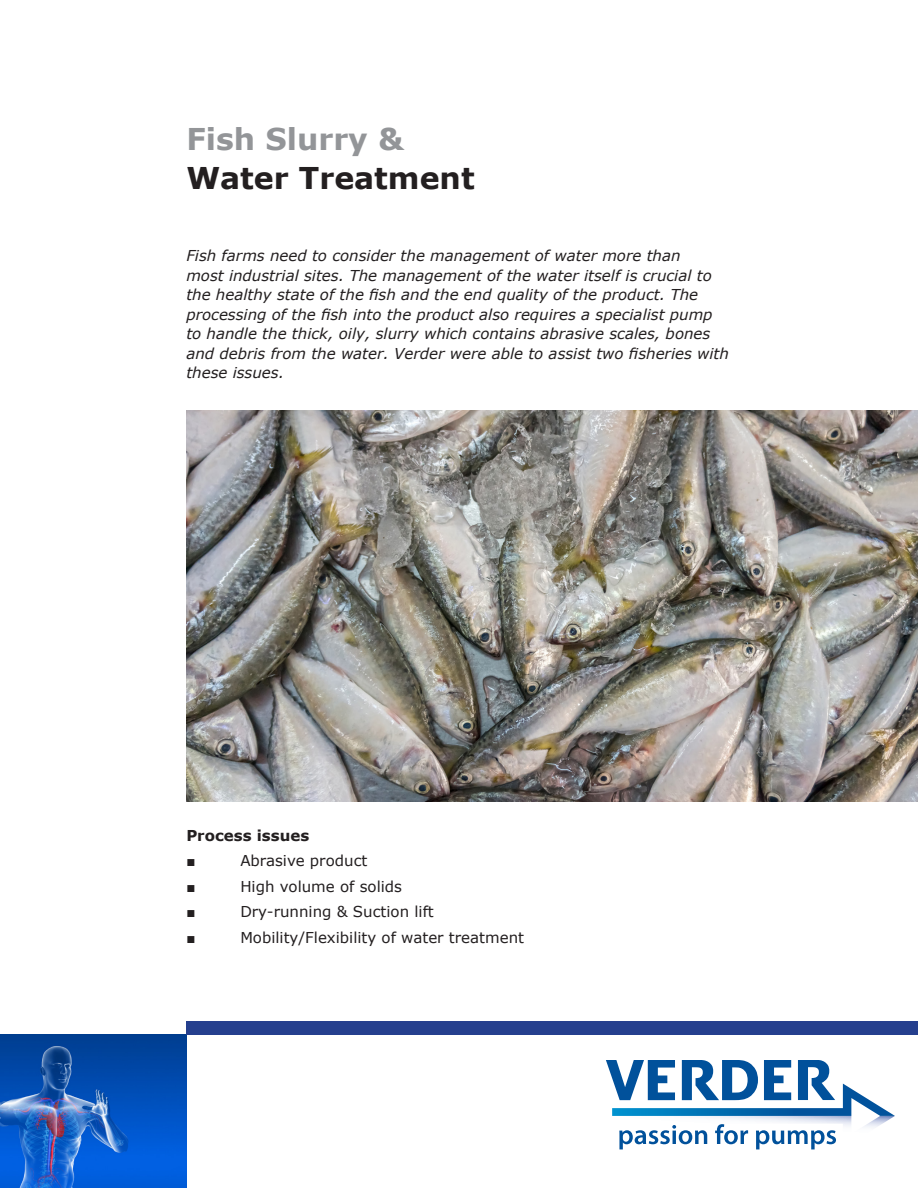
<style>
.page{position:relative;width:918px;height:1188px;background:#fff}
.page>*{position:absolute;margin:0;border:0;box-sizing:border-box;transform-origin:0 0}
.t1{font:700 30px "Verdana";color:#231f20}
.t2{font:700 30px "Verdana";color:#939598}
.t3{font:italic 15px/19.5px "Verdana";color:#231f20}
.t4{font:15px "Verdana";color:#231f20}
.t5{font:700 15px "Verdana";color:#231f20}
.t6{font:15px "Century Gothic";color:#231f20}
</style>
<div class="page">
<img style="left:0;top:1035px;width:186px;height:153px">
<div style="left:186px;top:1021px;width:732px;height:14px;background:#253f8e"></div>
<svg style="left:606px;top:1060px;width:289px;height:89px"></svg>
<img style="left:186px;top:410px;width:732px;height:391px">
<p class="t2" style="left:186px;top:118px;width:219px">Fish Slurry &amp;</p>
<p class="t1" style="left:186px;top:157px;width:290px">Water Treatment</p>
<p class="t3" style="left:186px;top:246px;width:544px">Fish farms need to consider the management of water more than<br>most industrial sites. The management of the water itself is crucial to the healthy state of the fish and the end quality of the product. The processing of the fish into the product also requires a specialist pump to handle the thick, oily, slurry which contains abrasive scales, bones and debris from the water. Verder were able to assist two fisheries with these issues.</p>
<p class="t5" style="left:186px;top:825px;width:124px">Process issues</p>
<p class="t6" style="left:186px;top:850px;width:11px">■</p>
<p class="t4" style="left:240px;top:850px;width:129px">Abrasive product</p>
<p class="t6" style="left:186px;top:876px;width:11px">■</p>
<p class="t4" style="left:240px;top:876px;width:163px">High volume of solids</p>
<p class="t6" style="left:186px;top:901px;width:11px">■</p>
<p class="t4" style="left:240px;top:901px;width:195px">Dry-running &amp; Suction lift</p>
<p class="t6" style="left:186px;top:927px;width:11px">■</p>
<p class="t4" style="left:240px;top:927px;width:285px">Mobility/Flexibility of water treatment</p>
</div>
